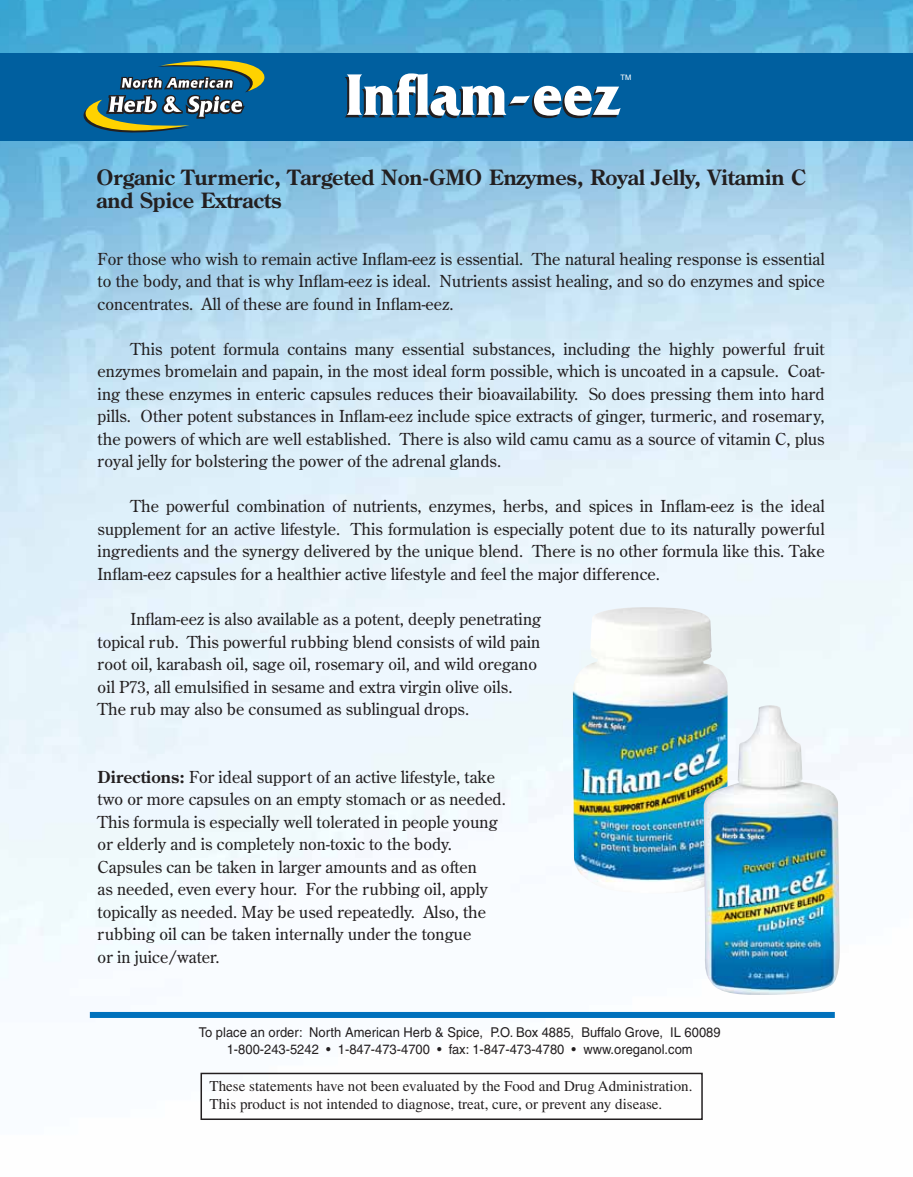
<style>
.page{position:relative;width:913px;height:1177px;background:#fff}
.page>*{position:absolute;margin:0;border:0;box-sizing:border-box;transform-origin:0 0}
.t1{font:700 61.5px "Friz Quadrata";color:#fff;scale:.92 1}
.t2{font:700 21px/22.5px "Century Old Style Std";letter-spacing:-.005em;color:#231f20}
.t3{font:16.5px/22.5px "Century Old Style Std";color:#231f20;text-align:justify}
.t4{font:15px/18px "Times";color:#231f20}
.t5{font:13.5px/16.2px "Helvetica";color:#231f20;text-align:center;scale:.96 1}
.t6{font:7.5px "Helvetica";color:#fff}
.s1{font-weight:700}
</style>
<div class="page">
<img style="left:0;top:0;width:913px;height:1120px">
<div style="left:0;top:53px;width:913px;height:88px;background:#005f9f"></div>
<div style="left:200px;top:1072px;width:502px;height:47px;border:2px solid #231f20"></div>
<svg style="left:63px;top:10px;width:222px;height:149px"></svg>
<div style="left:90px;top:1011px;width:744px;height:6px;background:#0071bc"></div>
<img style="left:571px;top:606px;width:157px;height:288px">
<img style="left:702px;top:703px;width:139px;height:292px">
<h1 class="t1" style="left:346px;top:73px;width:300px">Inflam-eez</h1>
<p class="t6" style="left:620px;top:75px;width:12px">TM</p>
<p class="t2" style="left:96px;top:168px;width:711px">Organic Turmeric, Targeted Non-GMO Enzymes, Royal Jelly, Vitamin C and Spice Extracts</p>
<p class="t3" style="left:98px;top:248px;width:728px">For those who wish to remain active Inflam-eez is essential. The natural healing response is essential to the body, and that is why Inflam-eez is ideal. Nutrients assist healing, and so do enzymes and spice concentrates. All of these are found in Inflam-eez.</p>
<p class="t3" style="left:98px;top:338px;width:728px;text-indent:33px">This potent formula contains many essential substances, including the highly powerful fruit enzymes bromelain and papain, in the most ideal form possible, which is uncoated in a capsule. Coat&shy;ing these enzymes in enteric capsules reduces their bioavailability. So does pressing them into hard pills. Other potent substances in Inflam-eez include spice extracts of ginger, turmeric, and rosemary, the powers of which are well established. There is also wild camu camu as a source of vitamin C, plus royal jelly for bolstering the power of the adrenal glands.</p>
<p class="t3" style="left:98px;top:496px;width:728px;text-indent:33px">The powerful combination of nutrients, enzymes, herbs, and spices in Inflam-eez is the ideal supplement for an active lifestyle. This formulation is especially potent due to its naturally powerful ingredients and the synergy delivered by the unique blend. There is no other formula like this. Take Inflam-eez capsules for a healthier active lifestyle and feel the major difference.</p>
<p class="t3" style="left:98px;top:608px;width:445px;text-align:left;text-indent:33px">Inflam-eez is also available as a potent, deeply penetrating topical rub. This powerful rubbing blend consists of wild pain root oil, karabash oil, sage oil, rosemary oil, and wild oregano oil P73, all emulsified in sesame and extra virgin olive oils.<br>The rub may also be consumed as sublingual drops.</p>
<p class="t3" style="left:98px;top:766px;width:410px;text-align:left"><span class="s1">Directions:</span> For ideal support of an active lifestyle, take two or more capsules on an empty stomach or as needed.<br>This formula is especially well tolerated in people young or elderly and is completely non-toxic to the body.<br>Capsules can be taken in larger amounts and as often<br>as needed, even every hour. For the rubbing oil, apply topically as needed. May be used repeatedly. Also, the rubbing oil can be taken internally under the tongue<br>or in juice/water.</p>
<p class="t5" style="left:199px;top:1025px;width:545px">To place an order: North American Herb &amp; Spice, P.O. Box 4885, Buffalo Grove, IL 60089<br>1-800-243-5242 • 1-847-473-4700 • fax: 1-847-473-4780 • www.oreganol.com</p>
<p class="t4" style="left:210px;top:1078px;width:484px">These statements have not been evaluated by the Food and Drug Administration.<br>This product is not intended to diagnose, treat, cure, or prevent any disease.</p>
</div>
